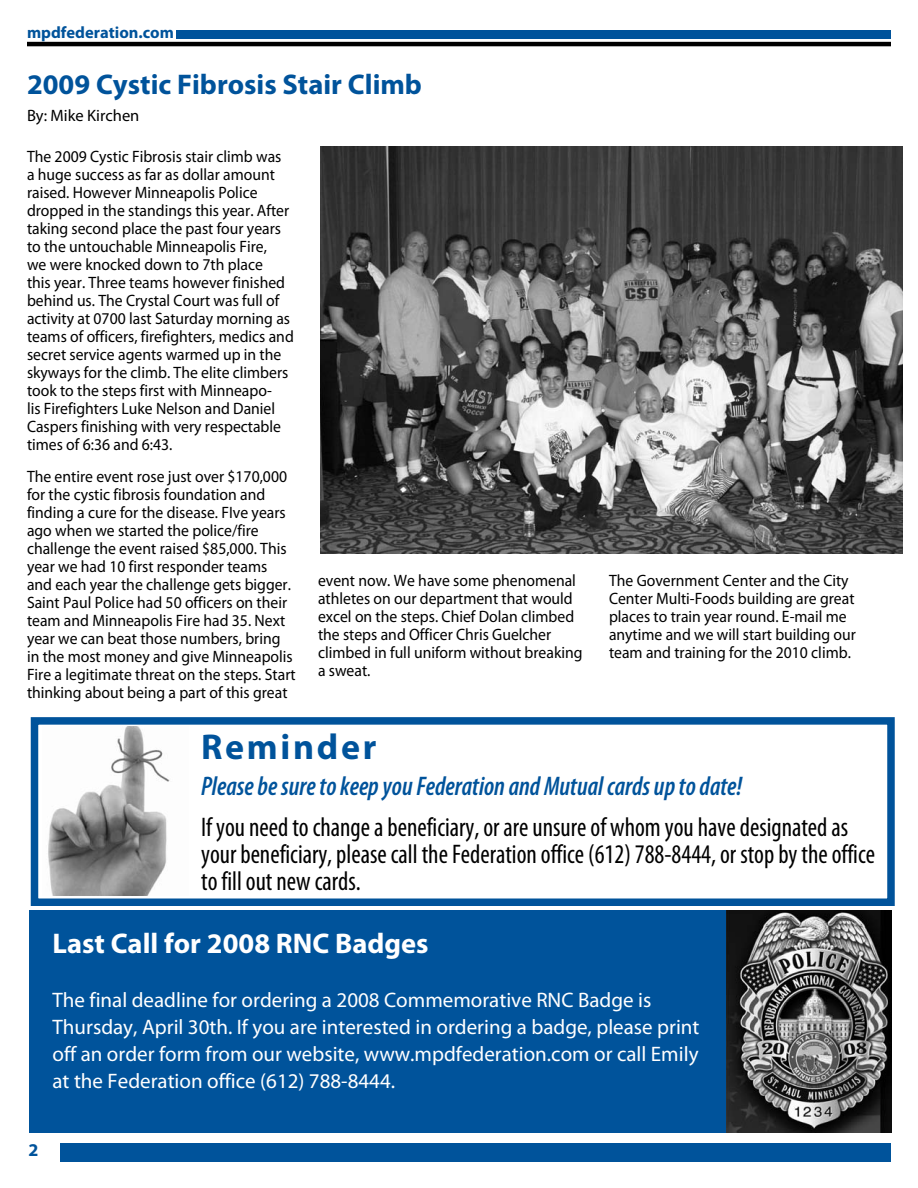
<style>
.page{position:relative;width:918px;height:1188px;background:#fff}
.page>*{position:absolute;margin:0;border:0;box-sizing:border-box;transform-origin:0 0}
.t1{font:700 36px "Myriad Pro";letter-spacing:.075em;color:#00539b}
.t2{font:700 28.5px "Myriad Pro";color:#00539b}
.t3{font:700 28.5px "Myriad Pro";color:#fff}
.t4{font:condensed 27px/27px "Myriad Pro";color:#000;scale:.95 1}
.t5{font:italic 600 condensed 27px "Myriad Pro";color:#00539b;scale:.95 1}
.t6{font:21px/27px "Myriad Pro";color:#fff}
.t7{font:700 18px "Myriad Pro";color:#00539b}
.t8{font:16.5px/18px "Myriad Pro";color:#000;scale:.95 1}
.t9{font:700 16.5px "Myriad Pro";color:#00539b}
.t10{font:16.5px "Myriad Pro";color:#000}
</style>
<div class="page">
<div style="left:176px;top:30px;width:715px;height:8px;background:#00539b"></div>
<div style="left:61px;top:1143px;width:830px;height:19px;background:#00539b"></div>
<hr style="left:27px;top:42px;width:864px;height:4px;background:#000">
<img style="left:321px;top:147px;width:582px;height:407px">
<div style="left:29px;top:910px;width:697px;height:223px;background:#00539b"></div>
<img style="left:726px;top:910px;width:165px;height:223px">
<div style="left:31px;top:717px;width:864px;height:189px;border:8px solid #00539b"></div>
<img style="left:48px;top:726px;width:122px;height:170px">
<p class="t9" style="left:27px;top:21px;width:148px">mpdfederation.com</p>
<h2 class="t2" style="left:27px;top:65px;width:397px">2009 Cystic Fibrosis Stair Climb</h2>
<p class="t10" style="left:27px;top:105px;width:114px">By: Mike Kirchen</p>
<p class="t8" style="left:27px;top:148px;width:282px">The 2009 Cystic Fibrosis stair climb was<br>a huge success as far as dollar amount raised. However Minneapolis Police dropped in the standings this year. After taking second place the past four years to the untouchable Minneapolis Fire,<br>we were knocked down to 7th place<br>this year. Three teams however finished behind us. The Crystal Court was full of activity at 0700 last Saturday morning as teams of officers, firefighters, medics and secret service agents warmed up in the skyways for the climb. The elite climbers took to the steps first with Minneapo-<br>lis Firefighters Luke Nelson and Daniel Caspers finishing with very respectable times of 6:36 and 6:43.</p>
<p class="t8" style="left:27px;top:467px;width:284px">The entire event rose just over $170,000 for the cystic fibrosis foundation and finding a cure for the disease. FIve years ago when we started the police/fire challenge the event raised $85,000. This year we had 10 first responder teams and each year the challenge gets bigger.<br>Saint Paul Police had 50 officers on their team and Minneapolis Fire had 35. Next year we can beat those numbers, bring in the most money and give Minneapolis Fire a legitimate threat on the steps. Start thinking about being a part of this great</p>
<p class="t8" style="left:318px;top:571px;width:280px">event now. We have some phenomenal athletes on our department that would excel on the steps. Chief Dolan climbed the steps and Officer Chris Guelcher climbed in full uniform without breaking a sweat.</p>
<p class="t8" style="left:609px;top:571px;width:261px">The Government Center and the City Center Multi-Foods building are great places to train year round. E-mail me anytime and we will start building our team and training for the 2010 climb.</p>
<h1 class="t1" style="left:201px;top:723px;width:177px">Reminder</h1>
<h3 class="t5" style="left:201px;top:769px;width:571px">Please be sure to keep you Federation and Mutual cards up to date!</h3>
<h3 class="t4" style="left:201px;top:813px;width:711px">If you need to change a beneficiary, or are unsure of whom you have designated as your beneficiary, please call the Federation office (612) 788-8444, or stop by the office to fill out new cards.</h3>
<h2 class="t3" style="left:52px;top:925px;width:378px">Last Call for 2008 RNC Badges</h2>
<p class="t6" style="left:52px;top:986px;width:649px">The final deadline for ordering a 2008 Commemorative RNC Badge is Thursday, April 30th. If you are interested in ordering a badge, please print off an order form from our website, www.mpdfederation.com or call Emily at the Federation office (612) 788-8444.</p>
<p class="t7" style="left:28px;top:1138px;width:11px">2</p>
</div>
